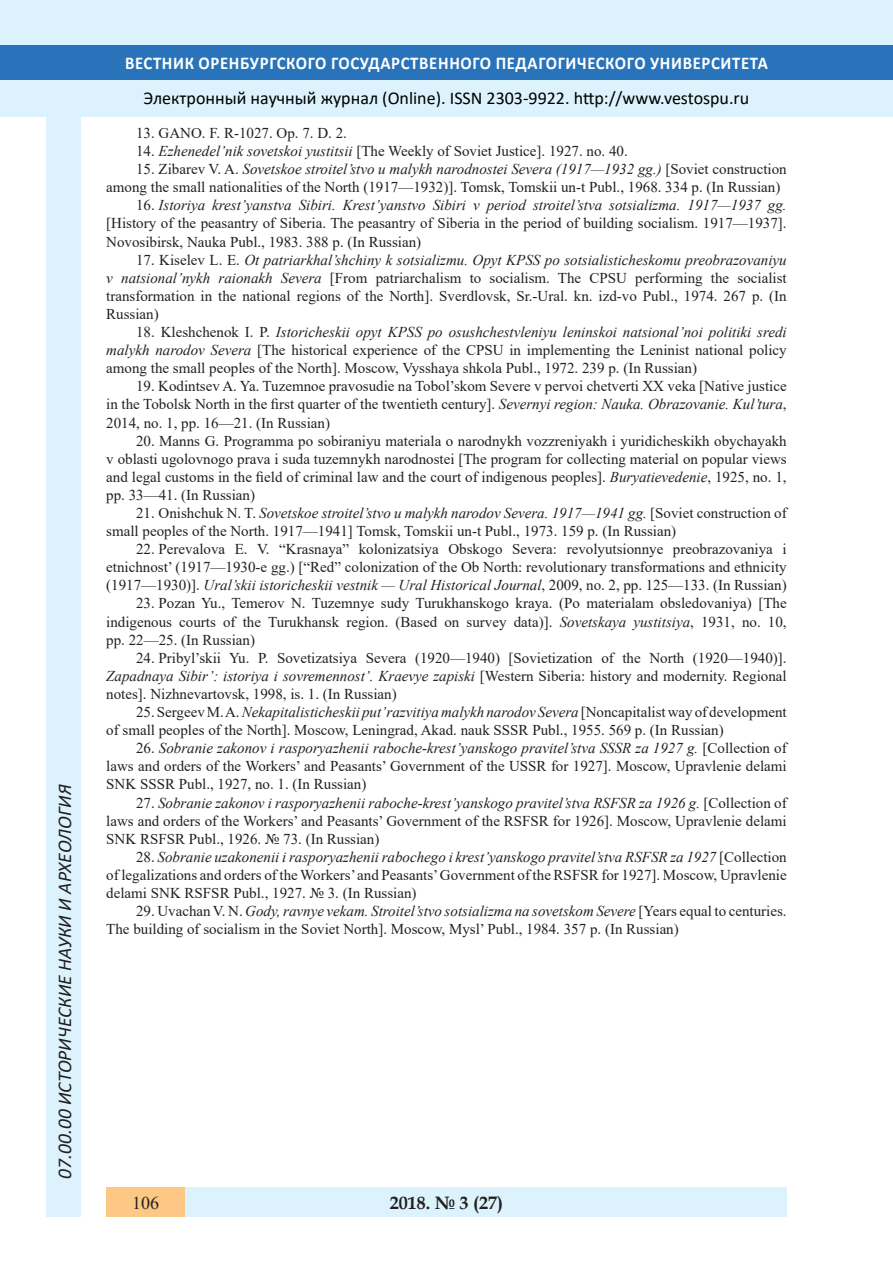
<style>
.page{position:relative;width:893px;height:1263px;background:#fff}
.page>*{position:absolute;margin:0;border:0;box-sizing:border-box;transform-origin:0 0}
.t1{font:italic 19.5px "Calibri";color:#231f20}
.t2{font:18px "Calibri";color:#000}
.t3{font:700 18px "Calibri";letter-spacing:.04em;color:#fff;scale:.93 1}
.t4{font:700 18px "Book Antiqua";color:#231f20}
.t5{font:18px "Times New Roman";color:#231f20}
.литература{font:15px/18.1px "Times New Roman";color:#231f20;text-align:justify}
.s1{font-style:italic}
</style>
<div class="page">
<div style="left:0;top:0;width:893px;height:116px;background:#dcf2fc"></div>
<div style="left:0;top:45px;width:893px;height:34px;background:#2873ba"></div>
<div style="left:106px;top:1188px;width:681px;height:29px;background:#dcf2fc"></div>
<div style="left:106px;top:1188px;width:79px;height:29px;background:#fdc784"></div>
<div style="left:47px;top:116px;width:34px;height:1101px;background:#dcf2fc"></div>
<h1 class="t1" style="left:51px;top:1179px;width:395px;rotate:-90deg">07.00.00 ИСТОРИЧЕСКИЕ НАУКИ И АРХЕОЛОГИЯ</h1>
<h1 class="t1" style="left:51px;top:1105px;width:206px;rotate:-90deg">БИОЛОГИЧЕСКИЕ НАУКИ</h1>
<h1 class="t1" style="left:51px;top:1169px;width:11px;rotate:-90deg">3</h1>
<p class="t3" style="left:125px;top:50px;width:693px">ВЕСТНИК ОРЕНБУРГСКОГО ГОСУДАРСТВЕННОГО ПЕДАГОГИЧЕСКОГО УНИВЕРСИТЕТА</p>
<p class="t2" style="left:144px;top:85px;width:607px">Электронный научный журнал (Online). ISSN 2303-9922. http://www.vestospu.ru</p>
<p class="t2" style="left:583px;top:85px;width:13px">t</p>
<p class="t2" style="left:583px;top:85px;width:13px">t</p>
<p class="литература" style="left:136px;top:123px;width:212px">13. GANO. F. R-1027. Op. 7. D. 2.</p>
<p class="литература" style="left:136px;top:141px;width:493px">14. <span class="s1">Ezhenedel’nik sovetskoi yustitsii</span> [The Weekly of Soviet Justice]. 1927. no. 40.</p>
<p class="литература" style="left:106px;top:160px;width:682px;text-indent:30px">15. Zibarev V. A. <span class="s1">Sovetskoe stroitel’stvo u malykh narodnostei Severa (1917—1932 gg.)</span> [Soviet construction among the small nationalities of the North (1917—1932)]. Tomsk, Tomskii un-t Publ., 1968. 334 p. (In Russian)</p>
<p class="литература" style="left:106px;top:196px;width:682px;text-indent:30px">16. <span class="s1">Istoriya krest’yanstva Sibiri. Krest’yanstvo Sibiri v period stroitel’stva sotsializma. 1917—1937 gg. </span>[History of the peasantry of Siberia. The peasantry of Siberia in the period of building socialism. 1917—1937].<br>Novosibirsk, Nauka Publ., 1983. 388 p. (In Russian)</p>
<p class="литература" style="left:106px;top:250px;width:682px;text-indent:30px">17. Kiselev L. E. <span class="s1">Ot patriarkhal’shchiny k sotsializmu. Opyt KPSS po sotsialisticheskomu preobrazovaniyu v natsional’nykh raionakh Severa</span> [From patriarchalism to socialism. The CPSU performing the socialist transformation in the national regions of the North]. Sverdlovsk, Sr.-Ural. kn. izd-vo Publ., 1974. 267 p. (In Russian)</p>
<p class="литература" style="left:106px;top:322px;width:682px;text-indent:30px">18. Kleshchenok I. P. <span class="s1">Istoricheskii opyt KPSS po osushchestvleniyu leninskoi natsional’noi politiki sredi malykh narodov Severa</span> [The historical experience of the CPSU in implementing the Leninist national policy among the small peoples of the North]. Moscow, Vysshaya shkola Publ., 1972. 239 p. (In Russian)</p>
<p class="литература" style="left:106px;top:377px;width:682px;text-indent:30px">19. Kodintsev A. Ya. Tuzemnoe pravosudie na Tobol’skom Severe v pervoi chetverti XX veka [Native justice in the Tobolsk North in the first quarter of the twentieth century]. <span class="s1">Severnyi region: Nauka. Obrazovanie. Kul’tura</span>, 2014, no. 1, pp. 16—21. (In Russian)</p>
<p class="литература" style="left:106px;top:431px;width:682px;text-indent:30px">20. Manns G. Programma po sobiraniyu materiala o narodnykh vozzreniyakh i yuridicheskikh obychayakh v oblasti ugolovnogo prava i suda tuzemnykh narodnostei [The program for collecting material on popular views and legal customs in the field of criminal law and the court of indigenous peoples]. <span class="s1">Buryatievedenie</span>, 1925, no. 1, pp. 33—41. (In Russian)</p>
<p class="литература" style="left:106px;top:503px;width:682px;text-indent:30px">21. Onishchuk N. T. <span class="s1">Sovetskoe stroitel’stvo u malykh narodov Severa. 1917—1941 gg.</span> [Soviet construction of small peoples of the North. 1917—1941] Tomsk, Tomskii un-t Publ., 1973. 159 p. (In Russian)</p>
<p class="литература" style="left:106px;top:540px;width:682px;text-indent:30px">22. Perevalova E. V. “Krasnaya” kolonizatsiya Obskogo Severa: revolyutsionnye preobrazovaniya i etnichnost’ (1917—1930-e gg.) [“Red” colonization of the Ob North: revolutionary transformations and ethnicity (1917—1930)]. <span class="s1">Ural’skii istoricheskii vestnik — Ural Historical Journal</span>, 2009, no. 2, pp. 125—133. (In Russian)</p>
<p class="литература" style="left:106px;top:594px;width:682px;text-indent:30px">23. Pozan Yu., Temerov N. Tuzemnye sudy Turukhanskogo kraya. (Po materialam obsledovaniya) [The indigenous courts of the Turukhansk region. (Based on survey data)]. <span class="s1">Sovetskaya yustitsiya</span>, 1931, no. 10, pp. 22—25. (In Russian)</p>
<p class="литература" style="left:106px;top:648px;width:682px;text-indent:30px">24. Pribyl’skii Yu. P. Sovetizatsiya Severa (1920—1940) [Sovietization of the North (1920—1940)].<br><span class="s1">Zapadnaya Sibir’: istoriya i sovremennost’. Kraevye zapiski</span> [Western Siberia: history and modernity. Regional notes]. Nizhnevartovsk, 1998, is. 1. (In Russian)</p>
<p class="литература" style="left:106px;top:702px;width:682px;text-indent:30px">25.Sergeev M. A. <span class="s1">Nekapitalisticheskii put’ razvitiya malykh narodov Severa</span> [Noncapitalist way of development of small peoples of the North]. Moscow, Leningrad, Akad. nauk SSSR Publ., 1955. 569 p. (In Russian)</p>
<p class="литература" style="left:106px;top:739px;width:682px;text-indent:30px">26. <span class="s1">Sobranie zakonov i rasporyazhenii raboche-krest’yanskogo pravitel’stva SSSR za 1927 g.</span> [Collection of laws and orders of the Workers’ and Peasants’ Government of the USSR for 1927]. Moscow, Upravlenie delami SNK SSSR Publ., 1927, no. 1. (In Russian)</p>
<p class="литература" style="left:106px;top:793px;width:682px;text-indent:30px">27. <span class="s1">Sobranie zakonov i rasporyazhenii raboche-krest’yanskogo pravitel’stva RSFSR za 1926 g.</span> [Collection of laws and orders of the Workers’ and Peasants’ Government of the RSFSR for 1926]. Moscow, Upravlenie delami SNK RSFSR Publ., 1926. № 73. (In Russian)</p>
<p class="литература" style="left:106px;top:847px;width:682px;text-indent:30px">28. <span class="s1">Sobranie uzakonenii i rasporyazhenii rabochego i krest’yanskogo pravitel’stva RSFSR za 1927</span> [Collection of legalizations and orders of the Workers’ and Peasants’ Government of the RSFSR for 1927]. Moscow, Upravlenie delami SNK RSFSR Publ., 1927. № 3. (In Russian)</p>
<p class="литература" style="left:106px;top:901px;width:682px;text-indent:30px">29. Uvachan V. N. <span class="s1">Gody, ravnye vekam. Stroitel’stvo sotsializma na sovetskom Severe</span> [Years equal to centuries.<br>The building of socialism in the Soviet North]. Moscow, Mysl’ Publ., 1984. 357 p. (In Russian)</p>
<p class="t4" style="left:390px;top:1190px;width:115px">2018. № 3 (27)</p>
<p class="t5" style="left:132px;top:1190px;width:28px">106</p>
<p class="t4" style="left:460px;top:1190px;width:39px">2 6</p>
<p class="t4" style="left:460px;top:1190px;width:39px">1 5</p>
</div>
